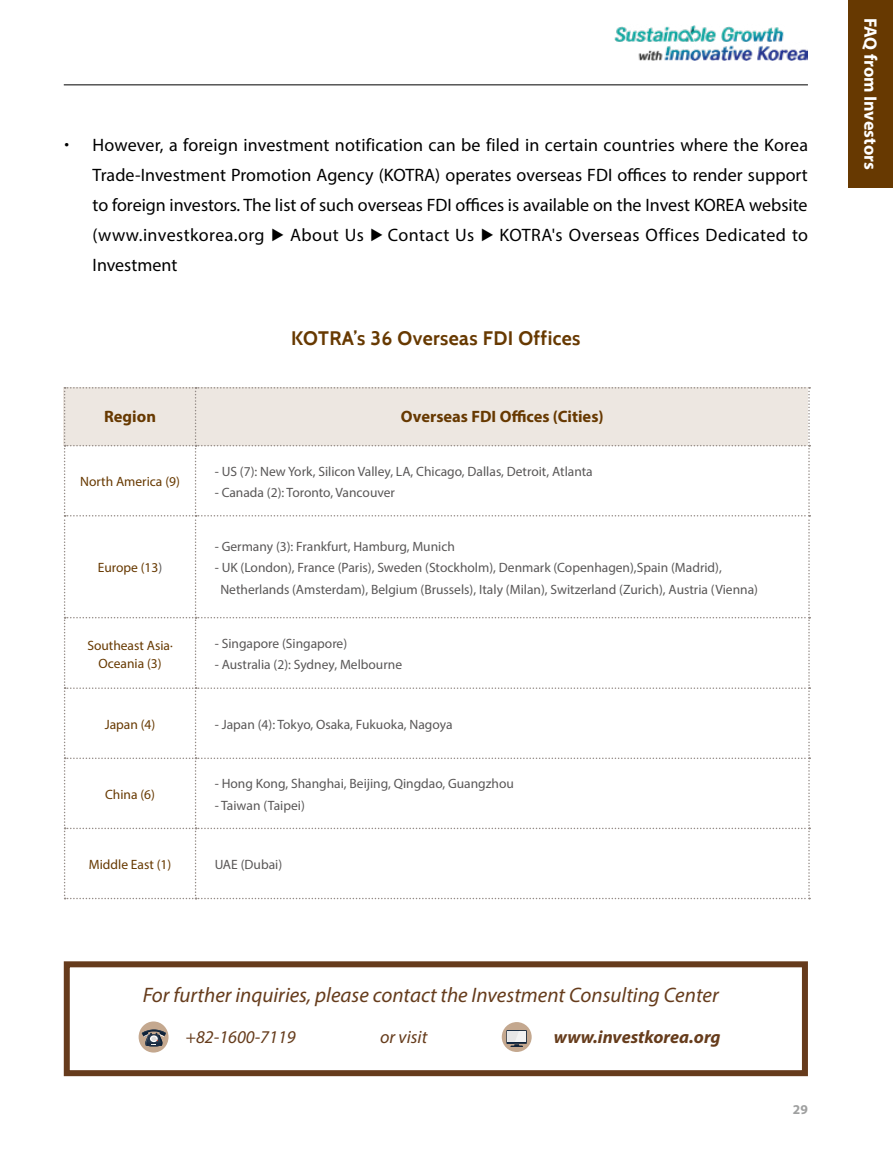
<style>
.page{position:relative;width:893px;height:1157px;background:#fff}
.page>*{position:absolute;margin:0;border:0;box-sizing:border-box;transform-origin:0 0}
.t1{font:italic 21px "Myriad Pro";color:#663c1c}
.t2{font:700 19.5px "Cabin";letter-spacing:.02em;color:#673901}
.t3{font:18px/30px "Myriad Pro";letter-spacing:.025em;color:#000;text-align:justify}
.t4{font:italic 18px "Myriad Pro";color:#663c1c}
.t5{font:italic 700 18px "Myriad Pro";color:#663c1c}
.t6{font:700 18px "Myriad Pro";letter-spacing:-.005em;color:#fff}
.t7{font:700 16.5px "Myriad Pro";color:#673901}
.t8{font:16.5px "Myriad Pro";color:#000}
.t9{font:13.5px/21.5px "Myriad Pro";color:#595757}
.t10{font:13.5px/18.1px "Myriad Pro";color:#673901;text-align:center}
.t11{font:700 13.5px "Myriad Pro";color:#9fa0a0}
.s1{font-family:"Noto Sans CJ Kkr";font-size:13.5px}
.s2{color:#595757}
</style>
<div class="page">
<hr style="left:64px;top:85px;width:744px;height:1px;background:#000">
<img style="left:615px;top:25px;width:193px;height:36px">
<div style="left:849px;top:0;width:44px;height:187px;background:#673901"></div>
<div style="left:64px;top:961px;width:744px;height:115px;border:6px solid #663b1c"></div>
<svg style="left:64px;top:387px;width:746px;height:512px"></svg>
<div style="left:139px;top:1021px;width:30px;height:31px;background:#c4a88f;border-radius:50%"></div>
<svg style="left:142px;top:1029px;width:24px;height:17px"></svg>
<div style="left:502px;top:1022px;width:30px;height:30px;background:#c4a88f;border-radius:15px"></div>
<div style="left:507px;top:1030px;width:20px;height:13px;background:#f2f2f2"></div>
<svg style="left:507px;top:1030px;width:16px;height:17px"></svg>
<p class="t8" style="left:65px;top:133px;width:6px">•</p>
<p class="t3" style="left:93px;top:130px;width:717px">However, a foreign investment notification can be filed in certain countries where the Korea Trade-Investment Promotion Agency (KOTRA) operates overseas FDI offices to render support to foreign investors. The list of such overseas FDI offices is available on the Invest KOREA website (www.investkorea.org <span class="s1">▶</span> About Us <span class="s1">▶</span> Contact Us <span class="s1">▶</span> KOTRA's Overseas Offices Dedicated to Investment</p>
<h2 class="t2" style="left:291px;top:326px;width:291px">KOTRA’s 36 Overseas FDI Offices</h2>
<p class="t7" style="left:104px;top:406px;width:53px">Region</p>
<p class="t7" style="left:401px;top:406px;width:204px">Overseas FDI Offices (Cities)</p>
<p class="t10" style="left:80px;top:472px;width:101px">North America (9)</p>
<p class="t10" style="left:98px;top:558px;width:66px">Europe (13<span class="s2">)</span></p>
<p class="t9" style="left:215px;top:460px;width:380px">- US (7): New York, Silicon Valley, LA, Chicago, Dallas, Detroit, Atlanta</p>
<p class="t9" style="left:215px;top:481px;width:182px">- Canada (2): Toronto, Vancouver</p>
<p class="t9" style="left:215px;top:535px;width:242px">- Germany (3): Frankfurt, Hamburg, Munich</p>
<p class="t9" style="left:220px;top:557px;width:539px;text-indent:-6px">- UK (London), France (Paris), Sweden (Stockholm), Denmark (Copenhagen),Spain (Madrid),<br>Netherlands (Amsterdam), Belgium (Brussels), Italy (Milan), Switzerland (Zurich), Austria (Vienna)</p>
<p class="t10" style="left:87px;top:635px;width:87px">Southeast Asia·<br>Oceania (3)</p>
<p class="t9" style="left:215px;top:632px;width:134px">- Singapore (Singapore)</p>
<p class="t9" style="left:215px;top:654px;width:189px">- Australia (2): Sydney, Melbourne</p>
<p class="t10" style="left:105px;top:715px;width:52px">Japan (4)</p>
<p class="t9" style="left:215px;top:713px;width:239px">- Japan (4): Tokyo, Osaka, Fukuoka, Nagoya</p>
<p class="t10" style="left:105px;top:785px;width:51px">China (6)</p>
<p class="t9" style="left:215px;top:773px;width:301px">- Hong Kong, Shanghai, Beijing, Qingdao, Guangzhou</p>
<p class="t9" style="left:215px;top:794px;width:92px">- Taiwan (Taipei)</p>
<p class="t10" style="left:89px;top:855px;width:84px">Middle East (1)</p>
<p class="t9" style="left:215px;top:853px;width:69px">UAE (Dubai)</p>
<h1 class="t1" style="left:143px;top:982px;width:577px">For further inquiries, please contact the Investment Consulting Center</h1>
<h3 class="t4" style="left:380px;top:1026px;width:49px">or visit</h3>
<h3 class="t4" style="left:185px;top:1026px;width:112px">+82-1600-7119</h3>
<h3 class="t5" style="left:554px;top:1025px;width:168px">www.investkorea.org</h3>
<p class="t11" style="left:793px;top:1100px;width:16px">29</p>
<h3 class="t6" style="left:882px;top:18px;width:154px;rotate:90deg">FAQ from Investors</h3>
</div>
